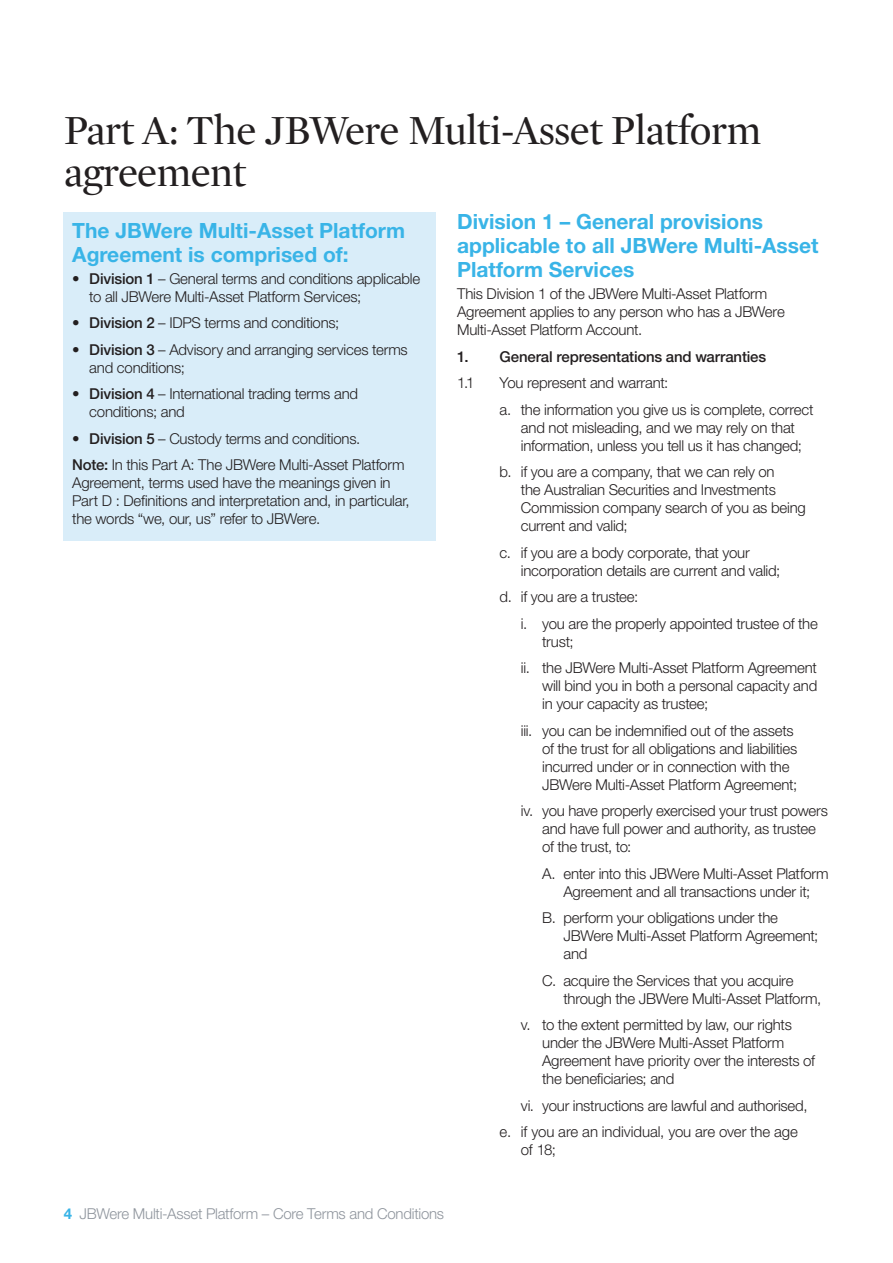
<style>
.page{position:relative;width:893px;height:1263px;background:#fff}
.page>*{position:absolute;margin:0;border:0;box-sizing:border-box;transform-origin:0 0}
._01A_-_Heading_1{font:42px/42px "Mercury Display";letter-spacing:-.02em;color:#231f20}
._02D_-_Heading_2_Cya{font:700 21px/24px "Helvetica Neue";color:#39b4e7}
._11A_-_Body_Text{font:300 15px/18px "Helvetica Neue LT Pro";letter-spacing:-.015em;color:#231f20}
.Number_List_4{font:300 15px/18px "Helvetica Neue LT Pro";letter-spacing:-.015em;color:#231f20}
.Number_List_3{font:300 15px/18px "Helvetica Neue LT Pro";letter-spacing:-.015em;color:#231f20}
.Number_List_5{font:300 15px/18px "Helvetica Neue LT Pro";letter-spacing:-.015em;color:#231f20}
.Number_List_3_Restar{font:300 15px/18px "Helvetica Neue LT Pro";letter-spacing:-.015em;color:#231f20}
.Number_List_5_Restar{font:300 15px/18px "Helvetica Neue LT Pro";letter-spacing:-.015em;color:#231f20;text-align:center}
.t1{font:300 15px "Helvetica Neue LT Pro";letter-spacing:-.015em;color:#8f959d}
.Number_List_4_Restar{font:300 15px/18px "Helvetica Neue LT Pro";letter-spacing:-.015em;color:#231f20}
.Number_List_1{font:500 15px "Helvetica Neue LT Pro";letter-spacing:-.01em;color:#231f20}
.Number_List_2{font:300 15px "Helvetica Neue LT Pro";letter-spacing:-.015em;color:#231f20}
.s1{font-weight:500}
.s2{font-weight:700;color:#39b4e7}
</style>
<div class="page">
<div style="left:64px;top:213px;width:372px;height:328px;background:#d9edf9"></div>
<p class="_01A_-_Heading_1" style="left:64px;top:110px;width:699px">Part A: The JBWere Multi-Asset Platform agreement</p>
<p class="_02D_-_Heading_2_Cya" style="left:72px;top:218px;width:334px">The JBWere Multi-Asset Platform<br>Agreement is comprised of:</p>
<p class="_11A_-_Body_Text" style="left:89px;top:269px;width:332px;text-indent:-17px">• <span class="s1">Division 1</span> – General terms and conditions applicable to all JBWere Multi-Asset Platform Services;</p>
<p class="_11A_-_Body_Text" style="left:72px;top:314px;width:269px">• <span class="s1">Division 2</span> – IDPS terms and conditions;</p>
<p class="_11A_-_Body_Text" style="left:89px;top:340px;width:320px;text-indent:-17px">• <span class="s1">Division 3</span> – Advisory and arranging services terms and conditions;</p>
<p class="_11A_-_Body_Text" style="left:89px;top:385px;width:270px;text-indent:-17px">• <span class="s1">Division 4</span> – International trading terms and conditions; and</p>
<p class="_11A_-_Body_Text" style="left:72px;top:429px;width:290px">• <span class="s1">Division 5</span> – Custody terms and conditions.</p>
<p class="_11A_-_Body_Text" style="left:72px;top:456px;width:339px"><span class="s1">Note:</span> In this Part A: The JBWere Multi-Asset Platform Agreement, terms used have the meanings given in Part D : Definitions and interpretation and, in particular, the words “we, our, us” refer to JBWere.</p>
<p class="_02D_-_Heading_2_Cya" style="left:457px;top:209px;width:363px">Division 1 – General provisions applicable to all JBWere Multi-Asset<br>Platform Services</p>
<p class="_11A_-_Body_Text" style="left:457px;top:285px;width:329px">This Division 1 of the JBWere Multi-Asset Platform<br>Agreement applies to any person who has a JBWere<br>Multi-Asset Platform Account.</p>
<p class="Number_List_1" style="left:457px;top:347px;width:311px">1. General representations and warranties</p>
<p class="Number_List_2" style="left:457px;top:374px;width:19px">1.1</p>
<p class="Number_List_2" style="left:500px;top:374px;width:170px">You represent and warrant:</p>
<p class="Number_List_3_Restar" style="left:521px;top:400px;width:294px;text-indent:-21px">a. the information you give us is complete, correct and not misleading, and we may rely on that information, unless you tell us it has changed;</p>
<p class="Number_List_3" style="left:521px;top:463px;width:286px;text-indent:-21px">b. if you are a company, that we can rely on<br>the Australian Securities and Investments Commission company search of you as being current and valid;</p>
<p class="Number_List_3" style="left:521px;top:543px;width:261px;text-indent:-21px">c. if you are a body corporate, that your incorporation details are current and valid;</p>
<p class="Number_List_3" style="left:500px;top:588px;width:140px">d. if you are a trustee:</p>
<p class="Number_List_4_Restar" style="left:542px;top:614px;width:277px;text-indent:-21px">i. you are the properly appointed trustee of the trust;</p>
<p class="Number_List_4" style="left:542px;top:659px;width:277px;text-align:justify;text-indent:-21px">ii. the JBWere Multi-Asset Platform Agreement will bind you in both a personal capacity and in your capacity as trustee;</p>
<p class="Number_List_4" style="left:542px;top:721px;width:257px;text-indent:-21px">iii. you can be indemnified out of the assets of the trust for all obligations and liabilities incurred under or in connection with the JBWere Multi-Asset Platform Agreement;</p>
<p class="Number_List_4" style="left:542px;top:802px;width:287px;text-indent:-21px">iv. you have properly exercised your trust powers and have full power and authority, as trustee of the trust, to:</p>
<p class="Number_List_5_Restar" style="left:542px;top:864px;width:288px">A. enter into this JBWere Multi-Asset Platform<br>Agreement and all transactions under it;</p>
<p class="Number_List_5" style="left:563px;top:909px;width:256px;text-indent:-21px">B. perform your obligations under the<br>JBWere Multi-Asset Platform Agreement; and</p>
<p class="Number_List_5" style="left:563px;top:971px;width:259px;text-indent:-21px">C. acquire the Services that you acquire through the JBWere Multi-Asset Platform,</p>
<p class="Number_List_4" style="left:542px;top:1016px;width:274px;text-indent:-21px">v. to the extent permitted by law, our rights under the JBWere Multi-Asset Platform Agreement have priority over the interests of the beneficiaries; and</p>
<p class="Number_List_4" style="left:521px;top:1096px;width:288px">vi. your instructions are lawful and authorised,</p>
<p class="Number_List_3" style="left:521px;top:1123px;width:279px;text-indent:-21px">e. if you are an individual, you are over the age of 18;</p>
<p class="t1" style="left:64px;top:1205px;width:382px"><span class="s2">4</span> JBWere Multi-Asset Platform – Core Terms and Conditions</p>
</div>
